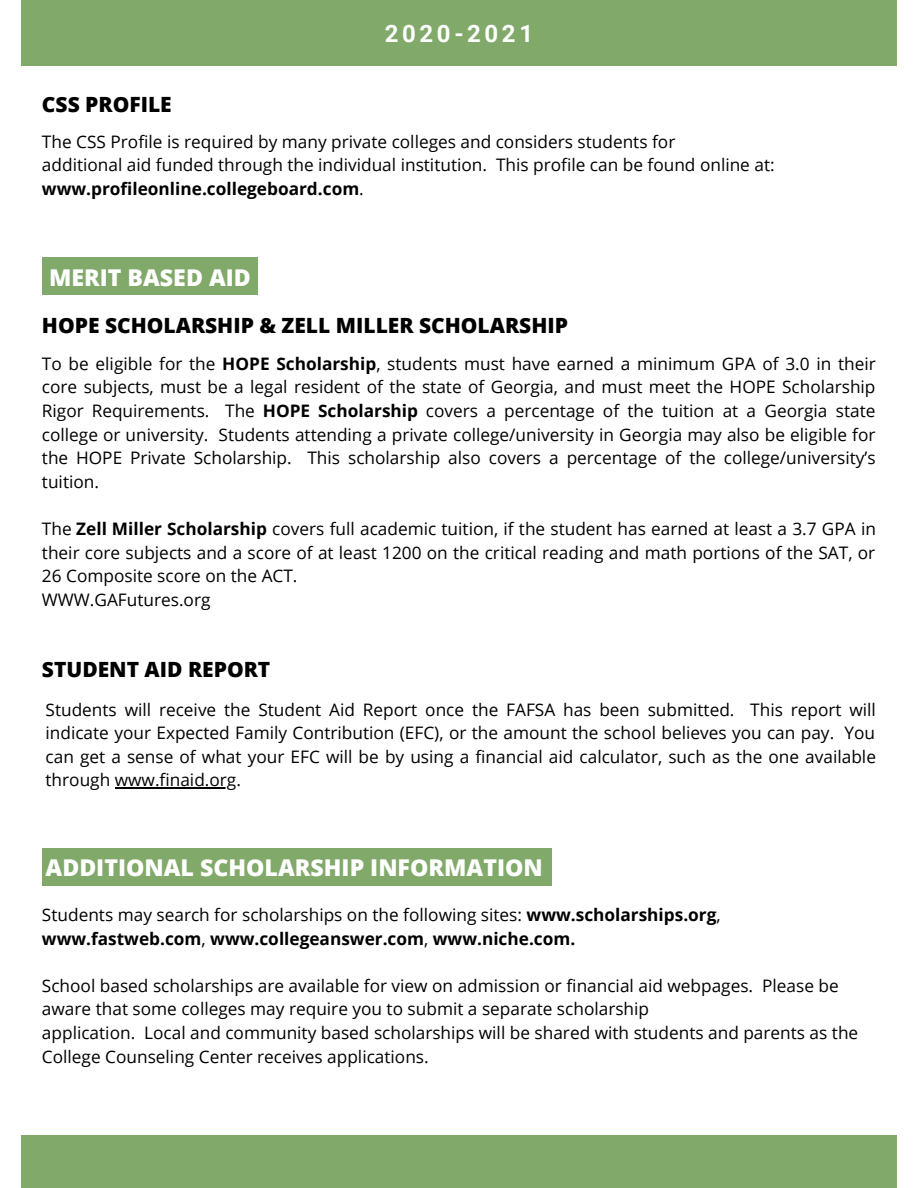
<style>
.page{position:relative;width:918px;height:1188px;background:#fff}
.page>*{position:absolute;margin:0;border:0;box-sizing:border-box;transform-origin:0 0}
.t1{font:700 24px "Roboto";letter-spacing:.15em;color:#fff}
.t2{font:800 23.1px "Open Sans";color:#fff}
.t3{font:800 21px "Open Sans";color:#000}
.t4{font:17.25px/23.7px "Open Sans";color:#000}
.t5{font:700 17.25px/23.7px "Open Sans";color:#000}
.s1{font-weight:700}
.s2{font-weight:400}
</style>
<div class="page">
<div style="left:42px;top:258px;width:216px;height:37px;background:#81a969"></div>
<div style="left:21px;top:0;width:876px;height:66px;background:#81a969"></div>
<div style="left:21px;top:1135px;width:876px;height:53px;background:#81a969"></div>
<hr style="left:115px;top:788px;width:121px;height:1px;background:#000">
<div style="left:42px;top:849px;width:510px;height:37px;background:#81a969"></div>
<p class="t3" style="left:42px;top:90px;width:131px">CSS PROFILE</p>
<h1 class="t1" style="left:385px;top:20px;width:150px">2020-2021</h1>
<p class="t4" style="left:42px;top:129px;width:734px">The CSS Profile is required by many private colleges and considers students for<br>additional aid funded through the individual institution. This profile can be found online at: <span class="s1">www.profileonline.collegeboard.com</span>.</p>
<h2 class="t2" style="left:49px;top:261px;width:203px">MERIT BASED AID</h2>
<p class="t3" style="left:42px;top:310px;width:528px">HOPE SCHOLARSHIP &amp; ZELL MILLER SCHOLARSHIP</p>
<p class="t4" style="left:42px;top:351px;width:835px;text-align:justify">To be eligible for the <span class="s1">HOPE Scholarship</span>, students must have earned a minimum GPA of 3.0 in their core subjects, must be a legal resident of the state of Georgia, and must meet the HOPE Scholarship Rigor Requirements. The <span class="s1">HOPE Scholarship</span> covers a percentage of the tuition at a Georgia state college or university. Students attending a private college/university in Georgia may also be eligible for the HOPE Private Scholarship. This scholarship also covers a percentage of the college/university’s tuition.</p>
<p class="t4" style="left:42px;top:517px;width:836px">The <span class="s1">Zell Miller Scholarship</span> covers full academic tuition, if the student has earned at least a 3.7 GPA in their core subjects and a score of at least 1200 on the critical reading and math portions of the SAT, or 26 Composite score on the ACT.<br>WWW.GAFutures.org</p>
<p class="t3" style="left:42px;top:654px;width:230px">STUDENT AID REPORT</p>
<p class="t4" style="left:46px;top:697px;width:832px;text-align:justify">Students will receive the Student Aid Report once the FAFSA has been submitted. This report will indicate your Expected Family Contribution (EFC), or the amount the school believes you can pay. You can get a sense of what your EFC will be by using a financial aid calculator, such as the one available through www.finaid.org.</p>
<h2 class="t2" style="left:46px;top:852px;width:499px">ADDITIONAL SCHOLARSHIP INFORMATION</h2>
<p class="t5" style="left:42px;top:902px;width:680px"><span class="s2">Students may search for scholarships on the following sites:</span> www.scholarships.org<span class="s2">, </span>www.fastweb.com<span class="s2">,</span> www.collegeanswer.com<span class="s2">,</span> www.niche.com.</p>
<p class="t4" style="left:42px;top:973px;width:818px">School based scholarships are available for view on admission or financial aid webpages. Please be aware that some colleges may require you to submit a separate scholarship<br>application. Local and community based scholarships will be shared with students and parents as the College Counseling Center receives applications.</p>
</div>
